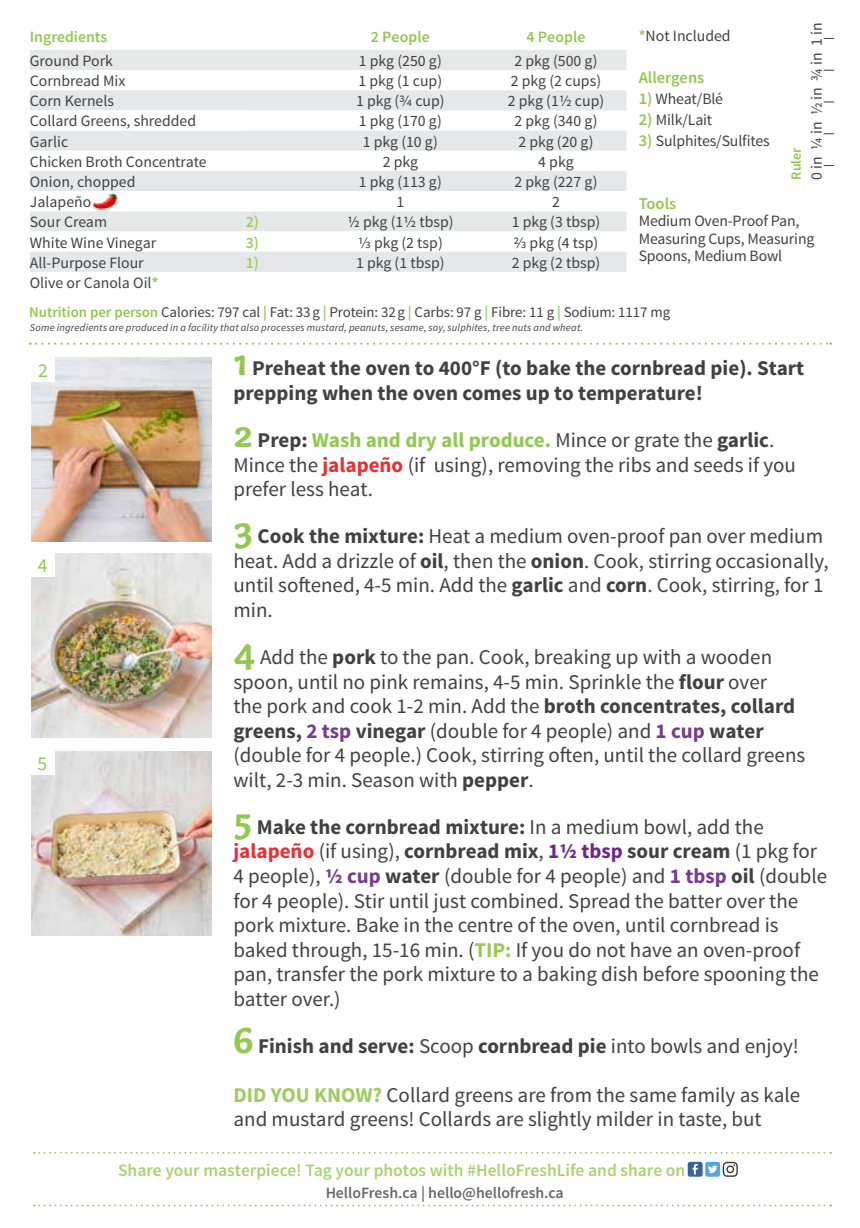
<style>
.page{position:relative;width:860px;height:1228px;background:#fff}
.page>*{position:absolute;margin:0;border:0;box-sizing:border-box;transform-origin:0 0}
.t1{font:21px/24.5px "Source Sans Pro";color:#414042}
.t2{font:700 21px/24.5px "Source Sans Pro";color:#414042}
.t3{font:19.6px "Source Sans Pro";color:#91c84e}
.t4{font:600 17.5px "Source Sans Pro";color:#91c84f}
.t5{font:600 16.45px "Source Sans Pro";color:#91c84e}
.t6{font:15.75px/17.5px "Source Sans Pro";color:#414042}
.t7{font:600 15.75px "Source Sans Pro";color:#414042}
.t8{font:600 15.75px "Source Sans Pro";color:#91c84e}
.t9{font:600 15.75px "Source Sans Pro";color:#9ccd5f}
.t10{font:14.88px "Source Sans Pro";letter-spacing:-.005em;color:#414042}
.t11{font:600 14px "Source Sans Pro";color:#91c84e}
.t12{font:italic 10.5px "Source Sans Pro";letter-spacing:.015em;color:#414042}
.s1{font-weight:700;color:#9ccd5f}
.s2{font-weight:600;color:#91c84e}
.s3{font-weight:600;font-size:16.45px;color:#91c84e}
.s4{font-family:"Capucine Basic";font-size:39.38px;color:#91c84e}
.s5{font-family:"Capucine Basic";font-weight:700;font-size:39.38px;color:#91c84e}
.s6{font-weight:700}
.s7{font-weight:700;color:#91c84f}
.s8{font-weight:700;color:#eb2e2f}
.s9{font-weight:700;color:#763c90}
.s10{font-weight:700;color:#6c2888}
.s11{font-weight:700;color:#98cb4f}
.s12{font-weight:400}
</style>
<div class="page">
<img style="left:31px;top:751px;width:180px;height:184px">
<div style="left:30px;top:750px;width:25px;height:24px;background:#fff"></div>
<img style="left:31px;top:553px;width:180px;height:184px">
<img style="left:32px;top:357px;width:180px;height:184px">
<svg style="left:30px;top:50px;width:596px;height:60px;fill:#e6e7e8"></svg>
<svg style="left:30px;top:110px;width:596px;height:41px"></svg>
<svg style="left:30px;top:171px;width:596px;height:60px;fill:#e6e7e8"></svg>
<div style="left:30px;top:252px;width:596px;height:20px;background:#e6e7e8"></div>
<div style="left:31px;top:357px;width:24px;height:25px;background:#fff"></div>
<div style="left:30px;top:552px;width:25px;height:24px;background:#fff"></div>
<svg style="left:30px;top:342px;width:800px;height:2px"></svg>
<svg style="left:34px;top:1204px;width:797px;height:2px"></svg>
<div style="left:687px;top:1161px;width:15px;height:15px;background:#3a609e;border-radius:2px"></div>
<svg style="left:692px;top:1164px;width:5px;height:10px"></svg>
<div style="left:705px;top:1161px;width:15px;height:15px;background:#53a7dc;border-radius:2px"></div>
<svg style="left:707px;top:1161px;width:30px;height:15px"></svg>
<svg style="left:34px;top:1151px;width:797px;height:2px"></svg>
<img style="left:92px;top:190px;width:26px;height:22px">
<p class="t8" style="left:30px;top:26px;width:79px">Ingredients</p>
<p class="t8" style="left:371px;top:26px;width:61px">2 People</p>
<p class="t8" style="left:526px;top:26px;width:61px">4 People</p>
<p class="t6" style="left:30px;top:52px;width:85px">Ground Pork</p>
<p class="t6" style="left:359px;top:52px;width:84px">1 pkg (250 g)</p>
<p class="t6" style="left:514px;top:52px;width:84px">2 pkg (500 g)</p>
<p class="t6" style="left:30px;top:72px;width:97px">Cornbread Mix</p>
<p class="t6" style="left:358px;top:72px;width:85px">1 pkg (1 cup)</p>
<p class="t6" style="left:510px;top:72px;width:92px">2 pkg (2 cups)</p>
<p class="t6" style="left:30px;top:93px;width:86px">Corn Kernels</p>
<p class="t6" style="left:356px;top:93px;width:90px">1 pkg (3/4 cup)</p>
<p class="t6" style="left:507px;top:93px;width:98px">2 pkg (11/2 cup)</p>
<p class="t6" style="left:30px;top:113px;width:168px">Collard Greens, shredded</p>
<p class="t6" style="left:359px;top:113px;width:84px">1 pkg (170 g)</p>
<p class="t6" style="left:514px;top:113px;width:84px">2 pkg (340 g)</p>
<p class="t6" style="left:30px;top:133px;width:40px">Garlic</p>
<p class="t6" style="left:363px;top:133px;width:77px">1 pkg (10 g)</p>
<p class="t6" style="left:518px;top:133px;width:77px">2 pkg (20 g)</p>
<p class="t6" style="left:30px;top:153px;width:178px">Chicken Broth Concentrate</p>
<p class="t6" style="left:382px;top:153px;width:37px">2 pkg</p>
<p class="t6" style="left:538px;top:153px;width:37px">4 pkg</p>
<p class="t6" style="left:30px;top:173px;width:107px">Onion, chopped</p>
<p class="t6" style="left:359px;top:173px;width:84px">1 pkg (113 g)</p>
<p class="t6" style="left:514px;top:173px;width:84px">2 pkg (227 g)</p>
<p class="t6" style="left:30px;top:193px;width:63px">Jalapeño</p>
<p class="t6" style="left:396px;top:193px;width:9px">1</p>
<p class="t6" style="left:552px;top:193px;width:9px">2</p>
<p class="t6" style="left:30px;top:213px;width:79px">Sour Cream</p>
<p class="t9" style="left:246px;top:212px;width:15px">2)</p>
<p class="t6" style="left:347px;top:213px;width:108px">1/2 pkg (11/2 tbsp)</p>
<p class="t6" style="left:511px;top:213px;width:90px">1 pkg (3 tbsp)</p>
<p class="t6" style="left:30px;top:234px;width:128px">White Wine Vinegar</p>
<p class="t9" style="left:246px;top:232px;width:15px">3)</p>
<p class="t6" style="left:358px;top:234px;width:86px">1/3 pkg (2 tsp)</p>
<p class="t6" style="left:513px;top:234px;width:86px">2/3 pkg (4 tsp)</p>
<p class="t6" style="left:30px;top:254px;width:115px">All-Purpose Flour</p>
<p class="t9" style="left:246px;top:252px;width:15px">1)</p>
<p class="t6" style="left:356px;top:254px;width:90px">1 pkg (1 tbsp)</p>
<p class="t6" style="left:511px;top:254px;width:90px">2 pkg (2 tbsp)</p>
<p class="t6" style="left:30px;top:274px;width:130px">Olive or Canola Oil<span class="s1">*</span></p>
<p class="t6" style="left:638px;top:27px;width:93px"><span class="s2">*</span>Not Included</p>
<p class="t5" style="left:638px;top:67px;width:67px">Allergens</p>
<p class="t6" style="left:638px;top:90px;width:86px"><span class="s3">1)</span> Wheat/Blé</p>
<p class="t6" style="left:638px;top:111px;width:75px"><span class="s3">2)</span> Milk/Lait</p>
<p class="t6" style="left:638px;top:132px;width:132px"><span class="s3">3)</span> Sulphites/Sulfites</p>
<p class="t11" style="left:787px;top:180px;width:34px;rotate:-90deg">Ruler</p>
<p class="t6" style="left:807px;top:180px;width:159px;rotate:-90deg">0 in ¼ in ½ in ¾ in 1 in</p>
<p class="t5" style="left:638px;top:193px;width:39px">Tools</p>
<p class="t6" style="left:638px;top:213px;width:177px">Medium Oven-Proof Pan,<br>Measuring Cups, Measuring<br>Spoons, Medium Bowl</p>
<p class="t10" style="left:29px;top:303px;width:642px"><span class="s2">Nutrition per person</span> Calories: 797 cal <span class="s2">|</span> Fat: 33g <span class="s2">|</span> Protein: 32g <span class="s2">|</span> Carbs: 97 g <span class="s2">|</span> Fibre: 11 g <span class="s2">|</span> Sodium: 1117 mg</p>
<p class="t12" style="left:30px;top:321px;width:554px">Some ingredients are produced in a facility that also processes mustard, peanuts, sesame, soy, sulphites, tree nuts and wheat.</p>
<p class="t3" style="left:38px;top:358px;width:11px">2</p>
<p class="t2" style="left:233px;top:357px;width:572px"><span class="s4">1</span> Preheat the oven to 400°F (to bake the cornbread pie). Start prepping when the oven comes up to temperature!</p>
<p class="t1" style="left:233px;top:428px;width:564px"><span class="s5">2</span> <span class="s6">Prep:</span> <span class="s7">Wash and dry all produce.</span> Mince or grate the <span class="s6">garlic</span>.<br>Mince the <span class="s8">jalapeño</span> (if using), removing the ribs and seeds if you prefer less heat.</p>
<p class="t1" style="left:233px;top:524px;width:596px"><span class="s5">3</span> <span class="s6">Cook the mixture:</span> Heat a medium oven-proof pan over medium heat. Add a drizzle of <span class="s6">oil</span>, then the <span class="s6">onion</span>. Cook, stirring occasionally, until softened, 4-5 min. Add the <span class="s6">garlic</span> and <span class="s6">corn</span>. Cook, stirring, for 1 min.</p>
<p class="t1" style="left:233px;top:645px;width:573px"><span class="s5">4</span> Add the <span class="s6">pork</span> to the pan. Cook, breaking up with a wooden spoon, until no pink remains, 4-5 min. Sprinkle the <span class="s6">flour</span> over<br>the pork and cook 1-2 min. Add the <span class="s6">broth concentrates, collard greens,</span> <span class="s9">2 tsp</span> <span class="s6">vinegar</span> (double for 4 people) and <span class="s9">1 cup</span> <span class="s6">water </span>(double for 4 people.) Cook, stirring often, until the collard greens wilt, 2-3 min. Season with <span class="s6">pepper</span>.</p>
<p class="t1" style="left:233px;top:815px;width:595px"><span class="s5">5</span> <span class="s6">Make the cornbread mixture:</span> In a medium bowl, add the <span class="s8">jalapeño</span> (if using), <span class="s6">cornbread mix</span>, <span class="s10">11/2 tbsp</span> <span class="s6">sour cream</span> (1 pkg for 4 people), <span class="s9">1/2 cup</span> <span class="s6">water</span> (double for 4 people) and <span class="s9">1 tbsp</span> <span class="s6">oil</span> (double for 4 people). Stir until just combined. Spread the batter over the pork mixture. Bake in the centre of the oven, until cornbread is baked through, 15-16 min. (<span class="s11">TIP:</span> If you do not have an oven-proof pan, transfer the pork mixture to a baking dish before spooning the batter over.)</p>
<p class="t2" style="left:233px;top:1034px;width:567px"><span class="s4">6</span> Finish and serve: <span class="s12">Scoop</span> cornbread pie <span class="s12">into bowls and enjoy!</span></p>
<p class="t1" style="left:233px;top:1082px;width:568px"><span class="s1">DID YOU KNOW?</span> Collard greens are from the same family as kale and mustard greens! Collards are slightly milder in taste, but</p>
<p class="t3" style="left:38px;top:553px;width:11px">4</p>
<p class="t3" style="left:38px;top:750px;width:11px">5</p>
<p class="t4" style="left:118px;top:1159px;width:568px">Share your masterpiece! Tag your photos with #HelloFreshLife and share on</p>
<p class="t7" style="left:325px;top:1182px;width:240px">HelloFresh.ca | hello@hellofresh.ca</p>
</div>
